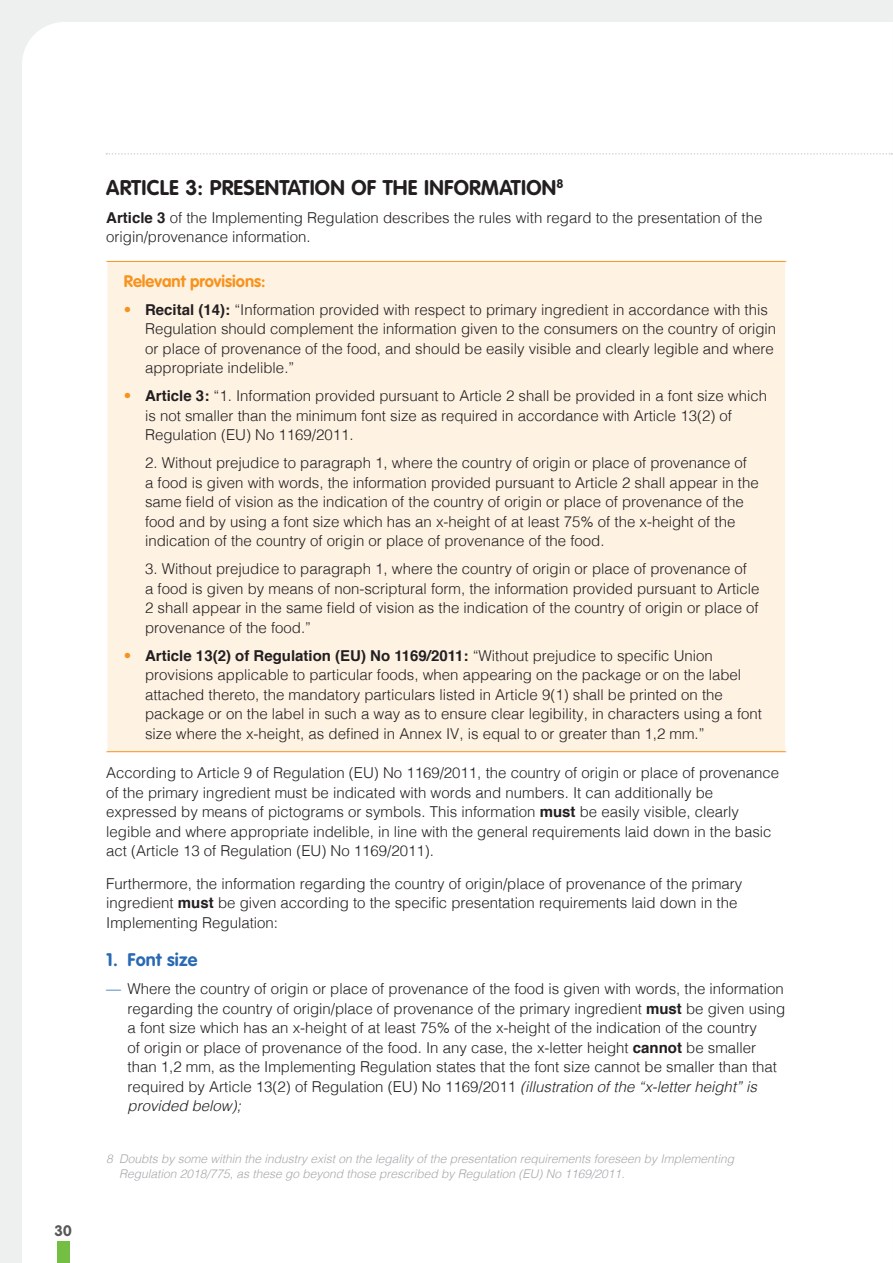
<style>
.page{position:relative;width:893px;height:1263px;background:#fff}
.page>*{position:absolute;margin:0;border:0;box-sizing:border-box;transform-origin:0 0}
.t1{font:700 21px "VAG Rounded Std";letter-spacing:.01em;color:#231f20}
.t2{font:700 18px "VAG Rounded Std";letter-spacing:.01em;color:#2869b3}
.t3{font:700 16.5px "VAG Rounded Std";color:#f7931d}
.t4{font:300 15px/19.5px "Helvetica";color:#231f20}
.t5{font:700 15px "VAG Rounded Std";color:#57585a}
.t6{font:italic 300 12px/15px "Helvetica";color:#a8a9ad}
.s1{font-weight:700}
.s2{color:#f7931d}
.s3{color:#2869b3}
.s4{font-style:italic}
</style>
<div class="page">
<div style="left:0;top:0;width:892px;height:1263px;background:#eef0f0"></div>
<div style="left:22px;top:22px;width:871px;height:1241px;background:#fff"></div>
<div style="left:57px;top:1242px;width:12px;height:21px;background:#74bf43"></div>
<svg style="left:106px;top:153px;width:786px;height:2px"></svg>
<div style="left:107px;top:261px;width:679px;height:491px;background:#fef2e3"></div>
<hr style="left:106px;top:261px;width:680px;height:1px;background:#f7931d">
<hr style="left:106px;top:751px;width:680px;height:1px;background:#f7931d">
<hr style="left:106px;top:262px;width:1px;height:489px;background:#fff">
<hr style="left:785px;top:262px;width:1px;height:489px;background:#fff">
<p class="t5" style="left:54px;top:1222px;width:19px">30</p>
<h1 class="t1" style="left:106px;top:175px;width:459px">ARTICLE 3: PRESENTATION OF THE INFORMATION<sup>8</sup></h1>
<p class="t4" style="left:106px;top:207px;width:658px"><span class="s1">Article 3</span> of the Implementing Regulation describes the rules with regard to the presentation of the origin/provenance information.</p>
<p class="t3" style="left:124px;top:271px;width:143px">Relevant provisions:</p>
<p class="t4" style="left:145px;top:299px;width:633px;text-indent:-21px"><span class="s2">•</span> <span class="s1">Recital (14):</span> “Information provided with respect to primary ingredient in accordance with this Regulation should complement the information given to the consumers on the country of origin or place of provenance of the food, and should be easily visible and clearly legible and where appropriate indelible.”</p>
<p class="t4" style="left:145px;top:385px;width:623px;text-indent:-21px"><span class="s2">•</span> <span class="s1">Article 3:</span> “1. Information provided pursuant to Article 2 shall be provided in a font size which is not smaller than the minimum font size as required in accordance with Article 13(2) of<br>Regulation (EU) No 1169/2011.</p>
<p class="t4" style="left:145px;top:452px;width:615px">2. Without prejudice to paragraph 1, where the country of origin or place of provenance of a food is given with words, the information provided pursuant to Article 2 shall appear in the same field of vision as the indication of the country of origin or place of provenance of the food and by using a font size which has an x-height of at least 75% of the x-height of the indication of the country of origin or place of provenance of the food.</p>
<p class="t4" style="left:145px;top:558px;width:616px">3. Without prejudice to paragraph 1, where the country of origin or place of provenance of<br>a food is given by means of non-scriptural form, the information provided pursuant to Article 2 shall appear in the same field of vision as the indication of the country of origin or place of provenance of the food.”</p>
<p class="t4" style="left:145px;top:645px;width:618px;text-indent:-21px"><span class="s2">•</span> <span class="s1">Article 13(2) of Regulation (EU) No 1169/2011:</span> “Without prejudice to specific Union provisions applicable to particular foods, when appearing on the package or on the label attached thereto, the mandatory particulars listed in Article 9(1) shall be printed on the package or on the label in such a way as to ensure clear legibility, in characters using a font size where the x-height, as defined in Annex IV, is equal to or greater than 1,2 mm.”</p>
<p class="t4" style="left:106px;top:762px;width:674px">According to Article 9 of Regulation (EU) No 1169/2011, the country of origin or place of provenance of the primary ingredient must be indicated with words and numbers. It can additionally be expressed by means of pictograms or symbols. This information <span class="s1">must</span> be easily visible, clearly legible and where appropriate indelible, in line with the general requirements laid down in the basic act (Article 13 of Regulation (EU) No 1169/2011).</p>
<p class="t4" style="left:106px;top:872px;width:638px">Furthermore, the information regarding the country of origin/place of provenance of the primary ingredient <span class="s1">must</span> be given according to the specific presentation requirements laid down in the<br>Implementing Regulation:</p>
<p class="t2" style="left:106px;top:949px;width:93px">1. Font size</p>
<p class="t4" style="left:128px;top:978px;width:659px;text-indent:-21px"><span class="s3">—</span> Where the country of origin or place of provenance of the food is given with words, the information regarding the country of origin/place of provenance of the primary ingredient <span class="s1">must</span> be given using a font size which has an x-height of at least 75% of the x-height of the indication of the country<br>of origin or place of provenance of the food. In any case, the x-letter height <span class="s1">cannot</span> be smaller than 1,2 mm, as the Implementing Regulation states that the font size cannot be smaller than that required by Article 13(2) of Regulation (EU) No 1169/2011 <span class="s4">(illustration of the “x-letter height” is provided below);</span></p>
<p class="t6" style="left:119px;top:1150px;width:616px;text-indent:-13px">8 Doubts by some within the industry exist on the legality of the presentation requirements foreseen by Implementing<br>Regulation 2018/775, as these go beyond those prescribed by Regulation (EU) No 1169/2011.</p>
</div>
